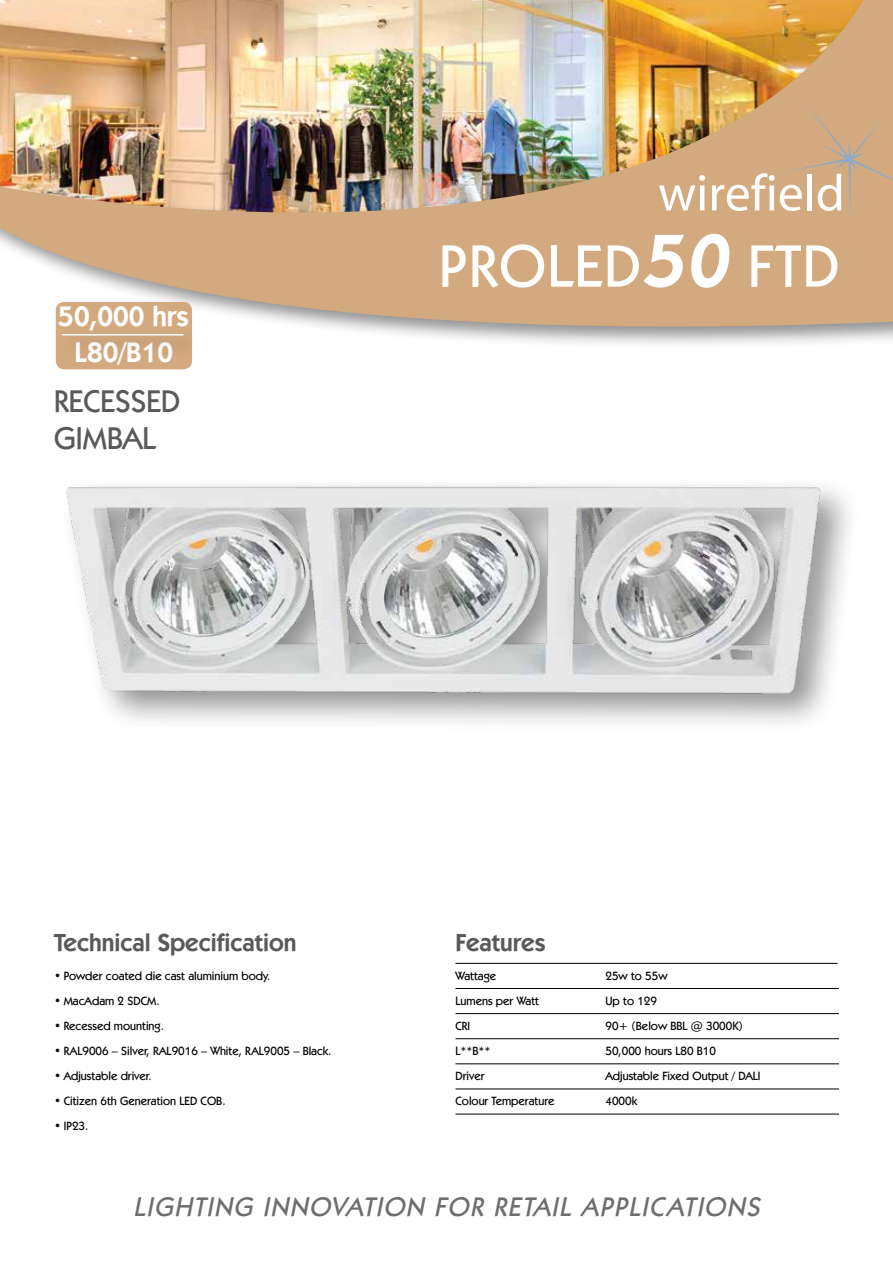
<style>
.page{position:relative;width:893px;height:1263px;background:#fff}
.page>*{position:absolute;margin:0;border:0;box-sizing:border-box;transform-origin:0 0}
.t1{font:500 60px "Kabel IT Cby BT";letter-spacing:.03em;color:#fff}
.t2{font:500 31.5px/37.8px "Kabel IT Cby BT";color:#58595b}
.t3{font:600 28.35px/35.2px "Kabel IT Cby BT";color:#fff;text-align:center}
.t4{font:italic 500 27px "Kabel IT Cby BT";letter-spacing:.02em;color:#6d6e71}
.t5{font:600 24.75px "Kabel IT Cby BT";color:#58595b}
.t6{font:500 12px "Kabel IT Cby BT";color:#000}
.s1{font-weight:600;font-size:75px}
</style>
<div class="page">
<img style="left:0;top:0;width:893px;height:345px">
<svg style="left:659px;top:175px;width:46px;height:35px"></svg>
<svg style="left:712px;top:100px;width:181px;height:121px;background:#d5b089"></svg>
<div style="left:56px;top:302px;width:136px;height:67px;background:#d3aa80;border-radius:9px"></div>
<div style="left:58px;top:328px;width:146px;height:30px;background:#000;opacity:.43"></div>
<hr style="left:62px;top:334px;width:121px;height:1px;background:#fff">
<div style="left:59px;top:475px;width:802px;height:259px;background:#000;opacity:.43"></div>
<img style="left:59px;top:475px;width:791px;height:241px">
<hr style="left:455px;top:988px;width:384px;height:1px;background:#000">
<hr style="left:455px;top:963px;width:383px;height:1px;background:#000">
<hr style="left:455px;top:1013px;width:384px;height:1px;background:#000">
<hr style="left:455px;top:1038px;width:384px;height:1px;background:#000">
<hr style="left:455px;top:1063px;width:384px;height:1px;background:#000">
<hr style="left:455px;top:1089px;width:384px;height:1px;background:#000">
<hr style="left:455px;top:1114px;width:384px;height:1px;background:#000">
<h3 class="t3" style="left:58px;top:299px;width:132px">50,000 hrs<br>L80/B10</h3>
<h2 class="t2" style="left:54px;top:381px;width:128px">RECESSED<br>GIMBAL</h2>
<h1 class="t1" style="left:439px;top:229px;width:401px">PROLED<span class="s1">50</span> FTD</h1>
<h3 class="t5" style="left:54px;top:927px;width:244px">Technical Specification</h3>
<h3 class="t5" style="left:455px;top:927px;width:92px">Features</h3>
<p class="t6" style="left:54px;top:968px;width:218px">• Powder coated die cast aluminium body.</p>
<p class="t6" style="left:54px;top:993px;width:107px">• MacAdam 2 SDCM.</p>
<p class="t6" style="left:54px;top:1018px;width:111px">• Recessed mounting.</p>
<p class="t6" style="left:54px;top:1043px;width:279px">• RAL9006 – Silver, RAL9016 – White, RAL9005 – Black.</p>
<p class="t6" style="left:54px;top:1068px;width:99px">• Adjustable driver.</p>
<p class="t6" style="left:54px;top:1093px;width:173px">• Citizen 6th Generation LED COB.</p>
<p class="t6" style="left:54px;top:1118px;width:36px">• IP23.</p>
<p class="t6" style="left:455px;top:968px;width:42px">Wattage</p>
<p class="t6" style="left:605px;top:968px;width:63px">25w to 55w</p>
<p class="t6" style="left:455px;top:993px;width:85px">Lumens per Watt</p>
<p class="t6" style="left:605px;top:993px;width:53px">Up to 129</p>
<p class="t6" style="left:455px;top:1018px;width:16px">CRI</p>
<p class="t6" style="left:605px;top:1018px;width:139px">90+ (Below BBL @ 3000K)</p>
<p class="t6" style="left:455px;top:1043px;width:37px">L**B**</p>
<p class="t6" style="left:605px;top:1043px;width:112px">50,000 hours L80 B10</p>
<p class="t6" style="left:455px;top:1068px;width:30px">Driver</p>
<p class="t6" style="left:605px;top:1068px;width:157px">Adjustable Fixed Output / DALI</p>
<p class="t6" style="left:455px;top:1093px;width:100px">Colour Temperature</p>
<p class="t6" style="left:605px;top:1093px;width:33px">4000k</p>
<h3 class="t4" style="left:133px;top:1190px;width:634px">LIGHTING INNOVATION FOR RETAIL APPLICATIONS</h3>
</div>
